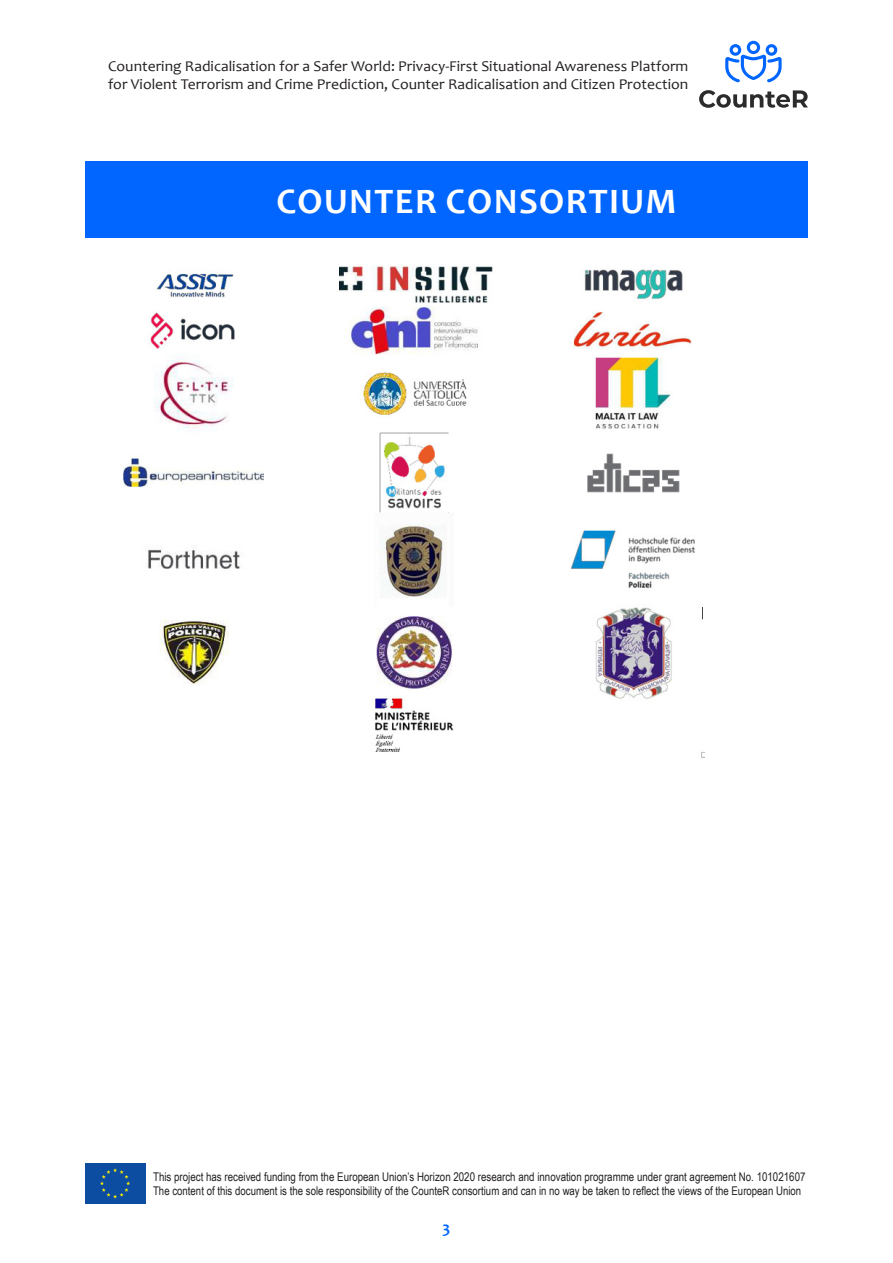
<style>
.page{position:relative;width:893px;height:1263px;background:#fff}
.page>*{position:absolute;margin:0;border:0;box-sizing:border-box;transform-origin:0 0}
.t1{font:700 36px "Candara";letter-spacing:.04em;color:#fff}
.t2{font:700 16.5px "Candara";color:#06f}
.t3{font:15px/18px "Candara";color:#231f20;scale:1.04 1}
.t4{font:12px/14.4px "Arial Narrow";color:#231f20}
</style>
<div class="page">
<div style="left:85px;top:1163px;width:60px;height:40px;background:#0d4da1"></div>
<svg style="left:100px;top:1168px;width:30px;height:30px"></svg>
<svg style="left:699px;top:90px;width:109px;height:18px"></svg>
<svg style="left:725px;top:41px;width:57px;height:41px"></svg>
<img style="left:123px;top:273px;width:141px;height:411px">
<img style="left:339px;top:266px;width:154px;height:486px">
<img style="left:571px;top:269px;width:133px;height:489px">
<div style="left:86px;top:162px;width:722px;height:76px;background:#06f"></div>
<p class="t3" style="left:108px;top:57px;width:559px">Countering Radicalisation for a Safer World: Privacy-First Situational Awareness Platform for Violent Terrorism and Crime Prediction, Counter Radicalisation and Citizen Protection</p>
<p class="t1" style="left:276px;top:179px;width:402px">COUNTER CONSORTIUM</p>
<p class="t4" style="left:153px;top:1169px;width:654px">This project has received funding from the European Union’s Horizon 2020 research and innovation programme under grant agreement No. 101021607<br>The content of this document is the sole responsibility of the CounteR consortium and can in no way be taken to reflect the views of the European Union</p>
<h2 class="t2" style="left:443px;top:1217px;width:9px">3</h2>
</div>
